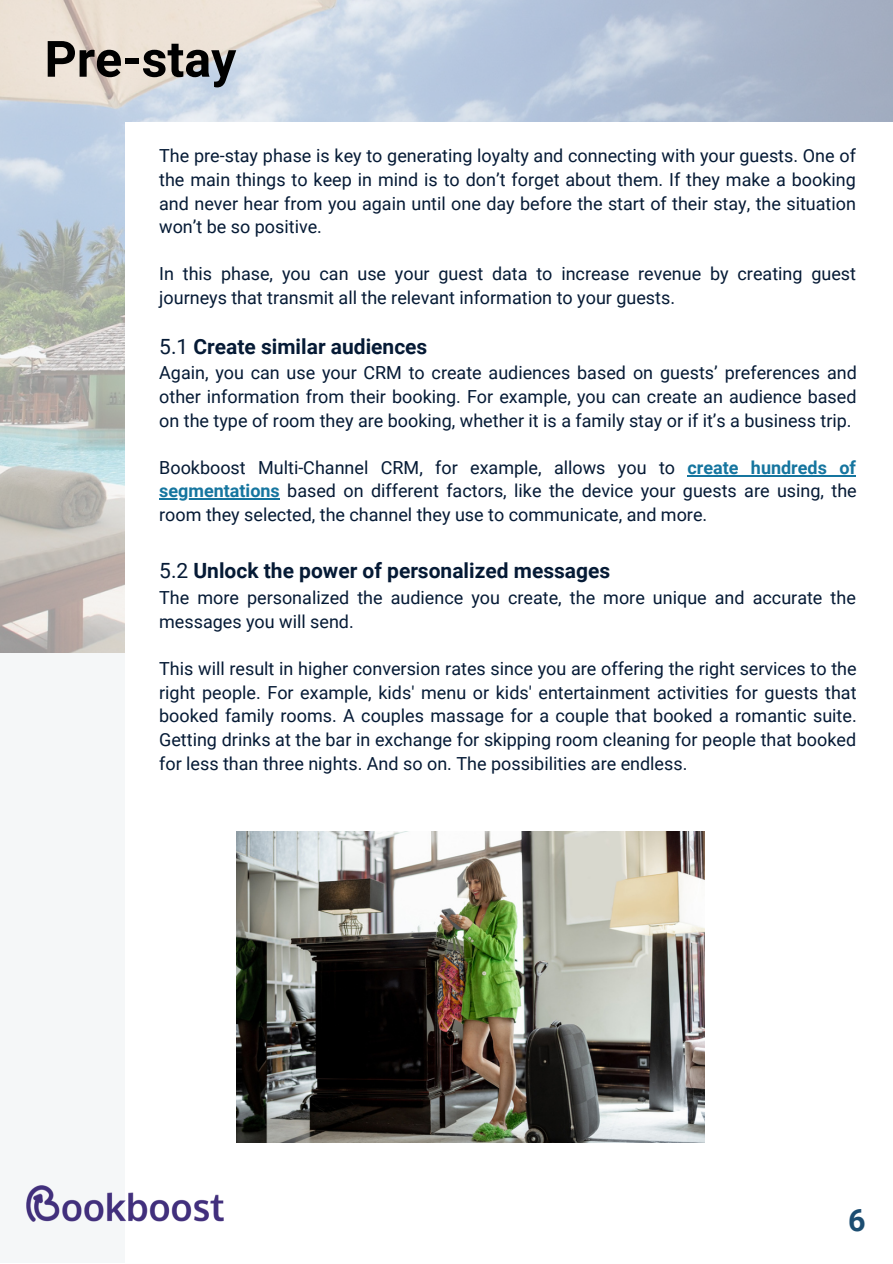
<style>
.page{position:relative;width:893px;height:1264px;background:#fff}
.page>*{position:absolute;margin:0;border:0;box-sizing:border-box;transform-origin:0 0}
.t1{font:700 50.1px "Roboto";color:#000}
.t2{font:700 30.6px "Roboto";color:#1c4d71}
.t3{font:700 21px "Roboto";color:#051a35}
.t4{font:18px/23.5px "Roboto";color:#051a35;text-align:justify}
.s1{font-weight:400}
.s2{font-weight:700;color:#15759f}
</style>
<div class="page">
<div style="left:0;top:0;width:892px;height:1262px;background:#f5f7f8"></div>
<img style="left:0;top:0;width:892px;height:652px">
<div style="left:125px;top:123px;width:767px;height:1139px;background:#fff"></div>
<hr style="left:687px;top:475px;width:168px;height:1px;background:#15759f">
<hr style="left:159px;top:498px;width:121px;height:1px;background:#15759f">
<img style="left:26px;top:1185px;width:197px;height:36px">
<img style="left:236px;top:831px;width:468px;height:311px">
<p class="t1" style="left:44px;top:30px;width:193px">Pre-stay</p>
<p class="t4" style="left:159px;top:144px;width:698px">The pre-stay phase is key to generating loyalty and connecting with your guests. One of the main things to keep in mind is to don’t forget about them. If they make a booking and never hear from you again until one day before the start of their stay, the situation won’t be so positive.</p>
<p class="t4" style="left:159px;top:262px;width:698px">In this phase, you can use your guest data to increase revenue by creating guest journeys that transmit all the relevant information to your guests.</p>
<p class="t3" style="left:159px;top:334px;width:270px"><span class="s1">5.1</span> Create similar audiences</p>
<p class="t4" style="left:159px;top:361px;width:699px">Again, you can use your CRM to create audiences based on guests’ preferences and other information from their booking. For example, you can create an audience based on the type of room they are booking, whether it is a family stay or if it’s a business trip.</p>
<p class="t4" style="left:159px;top:456px;width:699px">Bookboost Multi-Channel CRM, for example, allows you to <span class="s2">create hundreds of segmentations</span> based on different factors, like the device your guests are using, the room they selected, the channel they use to communicate, and more.</p>
<p class="t3" style="left:159px;top:559px;width:452px"><span class="s1">5.2</span> Unlock the power of personalized messages</p>
<p class="t4" style="left:159px;top:586px;width:698px">The more personalized the audience you create, the more unique and accurate the messages you will send.</p>
<p class="t4" style="left:159px;top:657px;width:699px">This will result in higher conversion rates since you are offering the right services to the right people. For example, kids' menu or kids' entertainment activities for guests that booked family rooms. A couples massage for a couple that booked a romantic suite.<br>Getting drinks at the bar in exchange for skipping room cleaning for people that booked for less than three nights. And so on. The possibilities are endless.</p>
<p class="t2" style="left:848px;top:1202px;width:19px">6</p>
</div>
